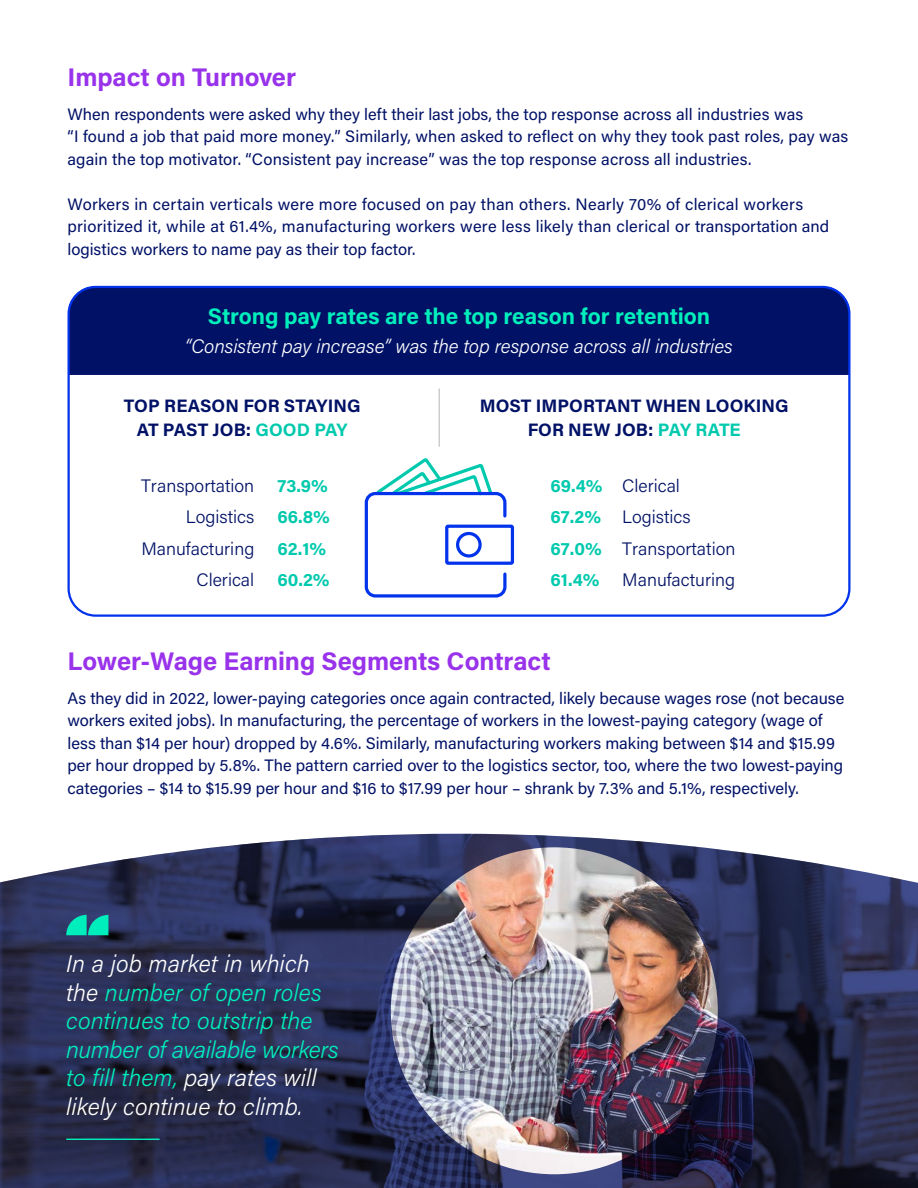
<style>
.page{position:relative;width:918px;height:1188px;background:#fff}
.page>*{position:absolute;margin:0;border:0;box-sizing:border-box;transform-origin:0 0}
.Subhead{font:700 25.5px "Acumin Pro";letter-spacing:-.005em;color:#9933eb}
.Callout__Style_1{font:italic 300 24px/28.5px "Acumin Pro";color:#0eb}
.Subhead-2{font:700 22.5px "Acumin Pro";letter-spacing:-.005em;color:#0eb}
.Callout__Style_1-2{font:italic 300 19.5px "Acumin Pro";letter-spacing:-.01em;color:#fff}
.t1{font:300 18px/31.5px "Acumin Pro";color:#016}
.t2{font:700 18px/24px "Acumin Pro";color:#016;text-align:center}
.t3{font:700 18px/31.5px "Acumin Pro";color:#00c9ad;text-align:justify}
.Body_copy{font:16.5px/22.5px "Acumin Pro";color:#016}
.s1{color:#00c9ad}
.s2{color:#fff}
</style>
<div class="page">
<div style="left:69px;top:287px;width:780px;height:88px;background:#016"></div>
<svg style="left:0;top:834px;width:918px;height:354px;background:#35395b"></svg>
<svg style="left:66px;top:915px;width:42px;height:20px"></svg>
<hr style="left:66px;top:1139px;width:94px;height:1px;background:#0eb">
<img style="left:391px;top:847px;width:327px;height:327px;border-radius:163px">
<hr style="left:439px;top:389px;width:1px;height:58px;background:#ccc">
<svg style="left:375px;top:458px;width:120px;height:34px"></svg>
<div style="left:365px;top:492px;width:142px;height:106px;border:3px solid #0033eb;border-radius:9px"></div>
<div style="left:445px;top:525px;width:69px;height:40px;border:3px solid #0033eb"></div>
<div style="left:456px;top:532px;width:26px;height:26px;border:3px solid #0033eb;border-radius:50%"></div>
<div style="left:68px;top:286px;width:782px;height:331px;border:2px solid #0033eb;border-radius:27px"></div>
<p class="Subhead" style="left:68px;top:59px;width:230px">Impact on Turnover</p>
<p class="Body_copy" style="left:68px;top:102px;width:782px">When respondents were asked why they left their last jobs, the top response across all industries was<br>“I found a job that paid more money.” Similarly, when asked to reflect on why they took past roles, pay was again the top motivator. “Consistent pay increase” was the top response across all industries.</p>
<p class="Body_copy" style="left:68px;top:192px;width:763px">Workers in certain verticals were more focused on pay than others. Nearly 70% of clerical workers prioritized it, while at 61.4%, manufacturing workers were less likely than clerical or transportation and logistics workers to name pay as their top factor.</p>
<p class="Subhead-2" style="left:208px;top:300px;width:504px">Strong pay rates are the top reason for retention</p>
<p class="Callout__Style_1-2" style="left:185px;top:332px;width:549px">“Consistent pay increase” was the top response across all industries</p>
<p class="t2" style="left:124px;top:393px;width:238px">TOP REASON FOR STAYING<br>AT PAST JOB: <span class="s1">GOOD PAY</span></p>
<p class="t2" style="left:480px;top:393px;width:311px">MOST IMPORTANT WHEN LOOKING<br>FOR NEW JOB: <span class="s1">PAY RATE</span></p>
<p class="t1" style="left:141px;top:469px;width:115px;text-align:right">Transportation<br>Logistics<br>Manufacturing<br>Clerical</p>
<p class="t3" style="left:277px;top:469px;width:54px;text-align:left">73.9%<br>66.8%<br>62.1%<br>60.2%</p>
<p class="t3" style="left:551px;top:469px;width:54px">69.4% 67.2% 67.0% 61.4%</p>
<p class="t1" style="left:622px;top:469px;width:115px">Clerical<br>Logistics<br>Transportation<br>Manufacturing</p>
<p class="Subhead" style="left:68px;top:643px;width:485px">Lower-Wage Earning Segments Contract</p>
<p class="Body_copy" style="left:68px;top:686px;width:778px">As they did in 2022, lower-paying categories once again contracted, likely because wages rose (not because workers exited jobs). In manufacturing, the percentage of workers in the lowest-paying category (wage of less than $14 per hour) dropped by 4.6%. Similarly, manufacturing workers making between $14 and $15.99 per hour dropped by 5.8%. The pattern carried over to the logistics sector, too, where the two lowest-paying categories – $14 to $15.99 per hour and $16 to $17.99 per hour – shrank by 7.3% and 5.1%, respectively.</p>
<p class="Callout__Style_1" style="left:66px;top:949px;width:274px"><span class="s2">In a job market in which the</span> number of open roles continues to outstrip the number of available workers to fill them, <span class="s2">pay rates will likely continue to climb.</span></p>
</div>
